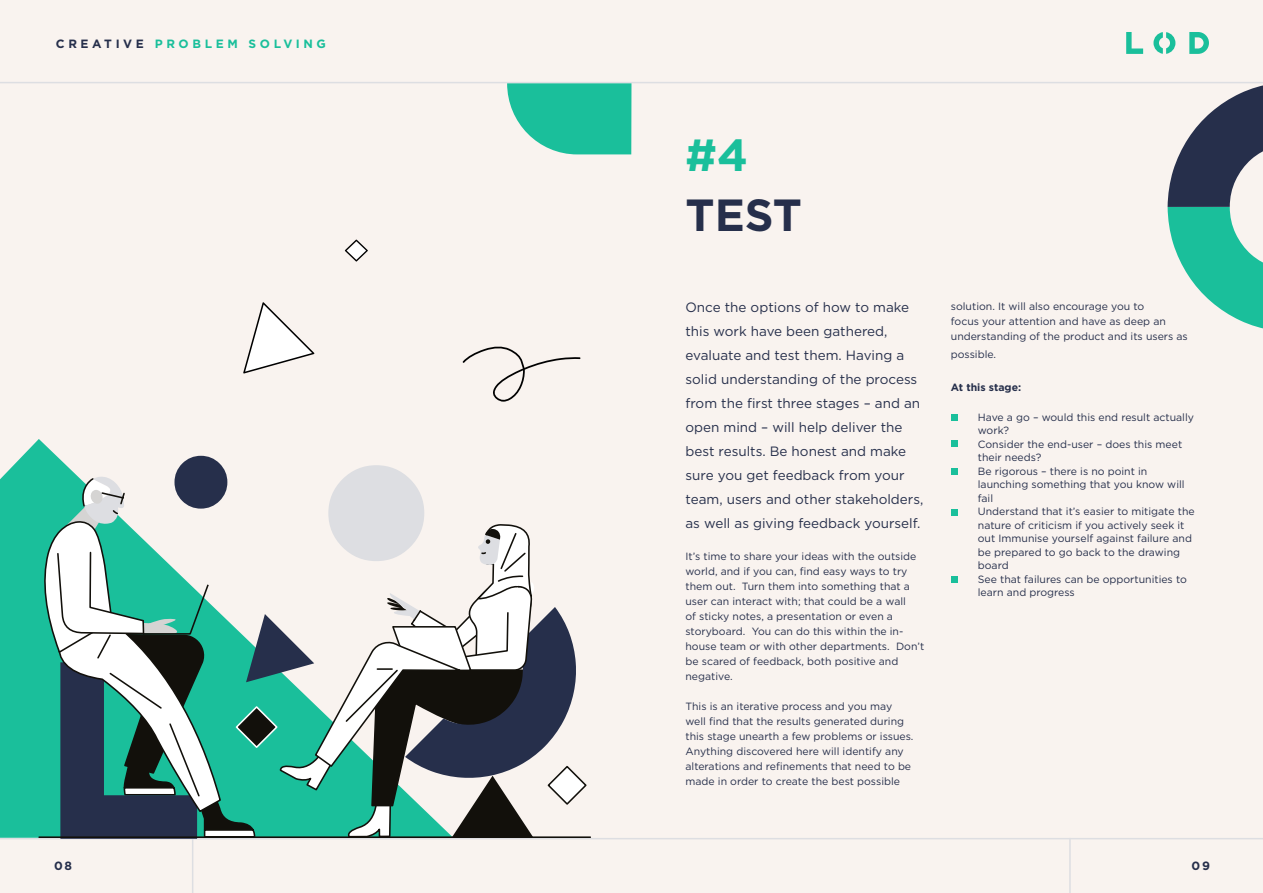
<style>
.page{position:relative;width:1263px;height:893px;background:#f9f3ef}
.page>*{position:absolute;margin:0;border:0;box-sizing:border-box;transform-origin:0 0}
.t1{font:700 45px "Gotham";color:#262f4b}
.t2{font:700 45px "Gotham";color:#1abf9b}
.t3{font:13.5px/24px "Gotham";color:#262f4b}
.t4{font:700 12px "Gotham";letter-spacing:.3em;color:#1abf9b}
.t5{font:700 12px "Gotham";color:#262f4b}
.t6{font:10.5px/15px "Gotham";color:#262f4b}
.t7{font:700 10.5px "Gotham";color:#262f4b}
.s1{color:#262f4b}
</style>
<div class="page">
<svg style="left:1126px;top:32px;width:17px;height:22px"></svg>
<svg style="left:1153px;top:32px;width:22px;height:22px"></svg>
<svg style="left:1189px;top:32px;width:20px;height:22px"></svg>
<hr style="left:0;top:82px;width:1263px;height:1px;background:#dddee2">
<hr style="left:0;top:838px;width:1263px;height:1px;background:#dddee2">
<hr style="left:1069px;top:838px;width:2px;height:55px;background:#dddee2">
<hr style="left:192px;top:838px;width:1px;height:55px;background:#dddee2">
<div style="left:951px;top:576px;width:6px;height:7px;background:#1abf9b"></div>
<svg style="left:0;top:439px;width:204px;height:399px;fill:#1abf9b"></svg>
<svg style="left:507px;top:83px;width:124px;height:71px;background:#36c5a5"></svg>
<svg style="left:243px;top:302px;width:71px;height:71px"></svg>
<svg style="left:463px;top:346px;width:117px;height:56px"></svg>
<svg style="left:1167px;top:85px;width:96px;height:244px"></svg>
<svg style="left:345px;top:240px;width:23px;height:22px"></svg>
<div style="left:951px;top:414px;width:6px;height:7px;background:#1abf9b"></div>
<svg style="left:951px;top:441px;width:6px;height:6px"></svg>
<div style="left:951px;top:468px;width:6px;height:7px;background:#1abf9b"></div>
<svg style="left:951px;top:509px;width:6px;height:6px"></svg>
<hr style="left:39px;top:836px;width:551px;height:2px;background:#12100b">
<svg style="left:42px;top:456px;width:546px;height:383px"></svg>
<p class="t4" style="left:56px;top:35px;width:272px"><span class="s1">CREATIVE</span> PROBLEM SOLVING</p>
<p class="t4" style="left:54px;top:36px;width:188px"><span class="s1">INSPIRE</span> YOUR TEAM</p>
<h1 class="t2" style="left:685px;top:125px;width:64px">#4</h1>
<h1 class="t1" style="left:685px;top:185px;width:118px">TEST</h1>
<p class="t3" style="left:685px;top:295px;width:239px">Once the options of how to make this work have been gathered, evaluate and test them. Having a solid understanding of the process from the first three stages – and an open mind – will help deliver the best results. Be honest and make sure you get feedback from your team, users and other stakeholders, as well as giving feedback yourself.</p>
<p class="t6" style="left:685px;top:548px;width:240px">It’s time to share your ideas with the outside world, and if you can, find easy ways to try them out. Turn them into something that a user can interact with; that could be a wall<br>of sticky notes, a presentation or even a storyboard. You can do this within the in&shy;house team or with other departments. Don’t be scared of feedback, both positive and negative.</p>
<p class="t6" style="left:685px;top:698px;width:229px">This is an iterative process and you may well find that the results generated during this stage unearth a few problems or issues.<br>Anything discovered here will identify any alterations and refinements that need to be made in order to create the best possible</p>
<p class="t6" style="left:951px;top:298px;width:238px">solution. It will also encourage you to<br>focus your attention and have as deep an understanding of the product and its users as</p>
<p class="t6" style="left:951px;top:346px;width:47px">possible.</p>
<p class="t7" style="left:951px;top:380px;width:72px">At this stage:</p>
<p class="t6" style="left:978px;top:410px;width:218px;line-height:13.5px;text-indent:-27px">• Have a go – would this end result actually work?</p>
<p class="t6" style="left:978px;top:437px;width:206px;line-height:13.5px;text-indent:-27px">• Consider the end-user – does this meet their needs?</p>
<p class="t6" style="left:978px;top:464px;width:208px;line-height:13.5px;text-indent:-27px">• Be rigorous – there is no point in launching something that you know will fail</p>
<p class="t6" style="left:978px;top:505px;width:218px;line-height:13.5px;text-indent:-27px">• Understand that it’s easier to mitigate the nature of criticism if you actively seek it out Immunise yourself against failure and be prepared to go back to the drawing board</p>
<p class="t6" style="left:978px;top:572px;width:211px;line-height:13.5px;text-indent:-27px">• See that failures can be opportunities to learn and progress</p>
<p class="t5" style="left:54px;top:858px;width:20px">08</p>
<p class="t5" style="left:1191px;top:858px;width:20px">09</p>
</div>
